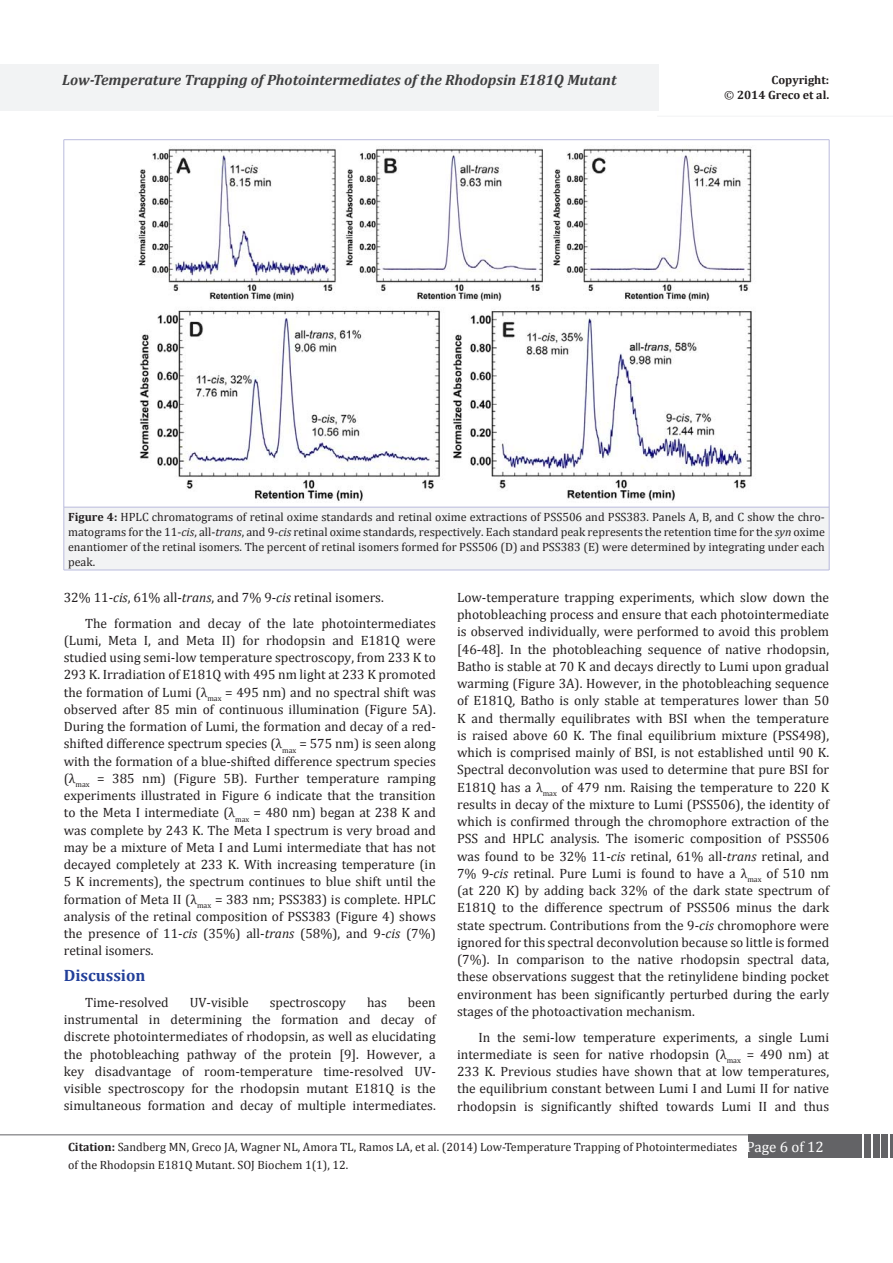
<style>
.page{position:relative;width:893px;height:1263px;background:#fff}
.page>*{position:absolute;margin:0;border:0;box-sizing:border-box;transform-origin:0 0}
.List_Paragraph{font:700 16.5px "Cambria";color:#223f99}
.t1{font:italic 700 15px "Cambria";color:#3e3e3f}
.t2{font:13.5px/17.2px "Cambria";color:#231f20;text-align:justify}
.t3{font:12px/15px "Cambria";color:#231f20}
.t4{font:700 12px/15px "Cambria";color:#231f20;text-align:right}
.s1{font-weight:400}
.s2{font-weight:700}
.s3{font-style:italic}
.s4{font-size:15px;color:#fff}
</style>
<div class="page">
<hr style="left:0;top:1134px;width:749px;height:1px;background:#636366">
<div style="left:748px;top:1134px;width:114px;height:24px;background:#636366"></div>
<div style="left:864px;top:1134px;width:7px;height:24px;background:#636366"></div>
<div style="left:873px;top:1134px;width:6px;height:24px;background:#636366"></div>
<div style="left:881px;top:1134px;width:7px;height:24px;background:#636366"></div>
<hr style="left:890px;top:1134px;width:3px;height:24px;background:#636366">
<div style="left:0;top:64px;width:659px;height:47px;background:#f2f3f4"></div>
<hr style="left:657px;top:116px;width:236px;height:1px;background:#f2f3f4">
<div style="left:64px;top:507px;width:765px;height:63px;background:#f2f3f4"></div>
<hr style="left:64px;top:139px;width:765px;height:1px;background:#babbdd">
<hr style="left:64px;top:140px;width:1px;height:367px;background:#babbdd">
<hr style="left:829px;top:140px;width:1px;height:367px;background:#babbdd">
<hr style="left:64px;top:507px;width:765px;height:1px;background:#babbdd">
<hr style="left:64px;top:507px;width:1px;height:63px;background:#babbdd">
<hr style="left:829px;top:507px;width:1px;height:63px;background:#babbdd">
<hr style="left:64px;top:570px;width:765px;height:1px;background:#babbdd">
<img style="left:138px;top:148px;width:614px;height:354px">
<p class="t1" style="left:62px;top:69px;width:556px">Low-Temperature Trapping of Photointermediates of the Rhodopsin E181Q Mutant</p>
<p class="t4" style="left:724px;top:72px;width:106px">Copyright:<br><span class="s1">©</span> 2014 Greco et al.</p>
<p class="t3" style="left:68px;top:509px;width:758px;text-align:justify"><span class="s2">Figure 4:</span> HPLC chromatograms of retinal oxime standards and retinal oxime extractions of PSS506 and PSS383. Panels A, B, and C show the chro&shy;matograms for the 11-<span class="s3">cis</span>, all-<span class="s3">trans</span>, and 9-<span class="s3">cis</span> retinal oxime standards, respectively. Each standard peak represents the retention time for the <span class="s3">syn</span> oxime enantiomer of the retinal isomers. The percent of retinal isomers formed for PSS506 (D) and PSS383 (E) were determined by integrating under each peak.</p>
<p class="t2" style="left:64px;top:588px;width:322px">32% 11-<span class="s3">cis</span>, 61% all-<span class="s3">trans</span>, and 7% 9-<span class="s3">cis</span> retinal isomers.</p>
<p class="t2" style="left:64px;top:614px;width:374px;text-indent:21px">The formation and decay of the late photointermediates (Lumi, Meta I, and Meta II) for rhodopsin and E181Q were studied using semi-low temperature spectroscopy, from 233 K to 293 K. Irradiation of E181Q with 495 nm light at 233 K promoted the formation of Lumi (λ<sub>max</sub> = 495 nm) and no spectral shift was observed after 85 min of continuous illumination (Figure 5A).<br>During the formation of Lumi, the formation and decay of a red&shy;shifted difference spectrum species (λ<sub>max</sub> = 575 nm) is seen along with the formation of a blue-shifted difference spectrum species (λ<sub>max</sub> = 385 nm) (Figure 5B). Further temperature ramping experiments illustrated in Figure 6 indicate that the transition to the Meta I intermediate (λ<sub>max</sub> = 480 nm) began at 238 K and was complete by 243 K. The Meta I spectrum is very broad and may be a mixture of Meta I and Lumi intermediate that has not decayed completely at 233 K. With increasing temperature (in 5 K increments), the spectrum continues to blue shift until the formation of Meta II (λ<sub>max</sub> = 383 nm; PSS383) is complete. HPLC analysis of the retinal composition of PSS383 (Figure 4) shows the presence of 11-<span class="s3">cis</span> (35%) all-<span class="s3">trans</span> (58%), and 9-<span class="s3">cis</span> (7%) retinal isomers.</p>
<p class="List_Paragraph" style="left:64px;top:964px;width:83px">Discussion</p>
<p class="t2" style="left:85px;top:993px;width:85px">Time-resolved</p>
<p class="t2" style="left:190px;top:993px;width:61px">UV-visible</p>
<p class="t2" style="left:270px;top:993px;width:78px">spectroscopy</p>
<p class="t2" style="left:367px;top:993px;width:21px">has</p>
<p class="t2" style="left:457px;top:588px;width:374px">Low-temperature trapping experiments, which slow down the photobleaching process and ensure that each photointermediate is observed individually, were performed to avoid this problem [46-48]. In the photobleaching sequence of native rhodopsin, Batho is stable at 70 K and decays directly to Lumi upon gradual warming (Figure 3A). However, in the photobleaching sequence of E181Q, Batho is only stable at temperatures lower than 50<br>K and thermally equilibrates with BSI when the temperature is raised above 60 K. The final equilibrium mixture (PSS498), which is comprised mainly of BSI, is not established until 90 K.<br>Spectral deconvolution was used to determine that pure BSI for E181Q has a λ<sub>max</sub> of 479 nm. Raising the temperature to 220 K results in decay of the mixture to Lumi (PSS506), the identity of which is confirmed through the chromophore extraction of the PSS and HPLC analysis. The isomeric composition of PSS506 was found to be 32% 11-<span class="s3">cis</span> retinal, 61% all-<span class="s3">trans</span> retinal, and 7% 9-<span class="s3">cis</span> retinal. Pure Lumi is found to have a λ<sub>max</sub> of 510 nm (at 220 K) by adding back 32% of the dark state spectrum of E181Q to the difference spectrum of PSS506 minus the dark state spectrum. Contributions from the 9-<span class="s3">cis</span> chromophore were ignored for this spectral deconvolution because so little is formed (7%). In comparison to the native rhodopsin spectral data, these observations suggest that the retinylidene binding pocket environment has been significantly perturbed during the early stages of the photoactivation mechanism.</p>
<p class="t2" style="left:457px;top:1028px;width:374px;text-indent:21px">In the semi-low temperature experiments, a single Lumi intermediate is seen for native rhodopsin (λ<sub>max</sub> = 490 nm) at 233 K. Previous studies have shown that at low temperatures, the equilibrium constant between Lumi I and Lumi II for native rhodopsin is significantly shifted towards Lumi II and thus</p>
<p class="t2" style="left:64px;top:993px;width:374px;text-indent:344px">been instrumental in determining the formation and decay of discrete photointermediates of rhodopsin, as well as elucidating the photobleaching pathway of the protein [9]. However, a key disadvantage of room-temperature time-resolved UV&shy;visible spectroscopy for the rhodopsin mutant E181Q is the simultaneous formation and decay of multiple intermediates.</p>
<p class="t3" style="left:68px;top:1138px;width:757px;line-height:18px"><span class="s2">Citation:</span> Sandberg MN, Greco JA, Wagner NL, Amora TL, Ramos LA, et al. (2014) Low-Temperature Trapping of Photointermediates <span class="s4">Page 6 of 12 </span>of the Rhodopsin E181Q Mutant. SOJ Biochem 1(1), 12.</p>
</div>
